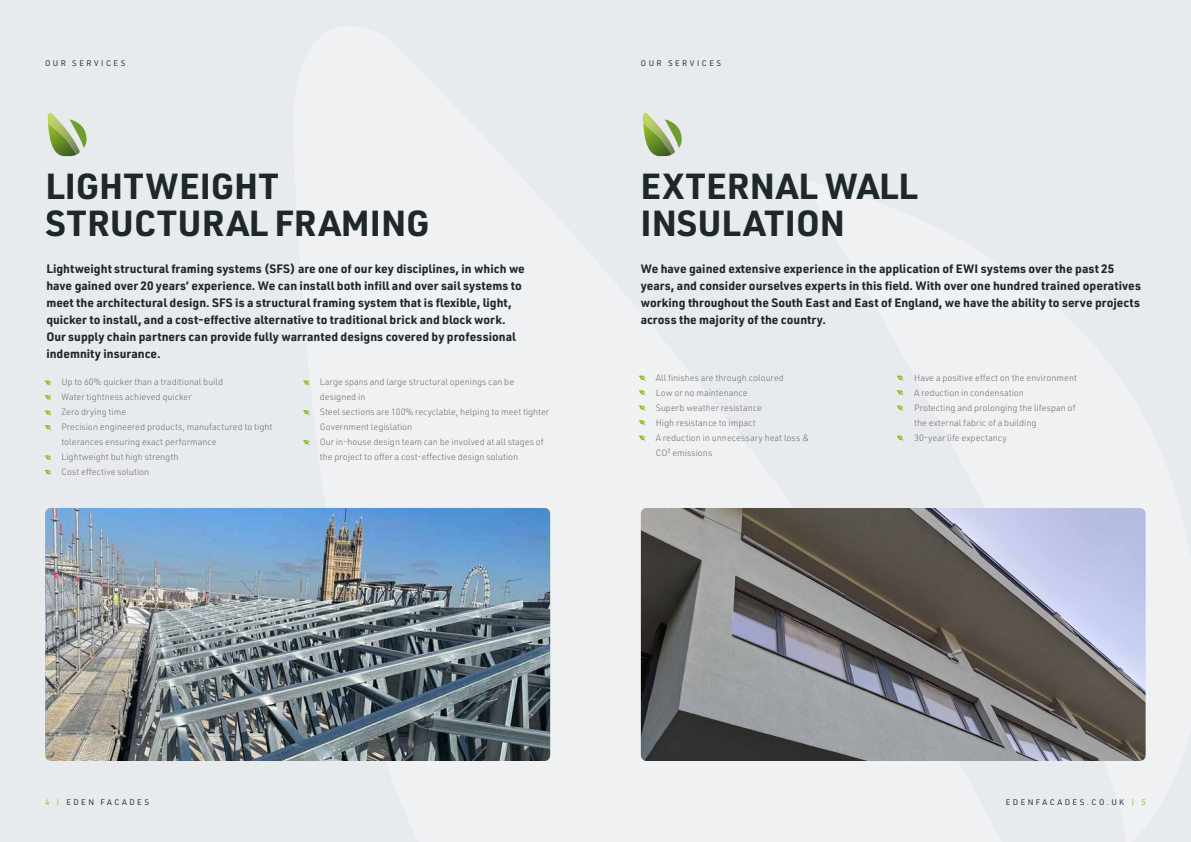
<style>
.page{position:relative;width:1191px;height:842px;background:#e8ebed}
.page>*{position:absolute;margin:0;border:0;box-sizing:border-box;transform-origin:0 0}
.t1{font:700 35.5px/37px "URWDIN";color:#1e282c}
.t2{font:700 12px/17px "URWDIN";color:#1e282c}
.t3{font:300 9px/15px "URWDIN";color:#706f6f}
.t4{font:8px "URWDIN";letter-spacing:.3em;color:#1e282c}
.s1{color:#89bd24}
</style>
<div class="page">
<svg style="left:643px;top:113px;width:39px;height:43px"></svg>
<svg style="left:639px;top:375px;width:6px;height:6px"></svg>
<svg style="left:896px;top:375px;width:7px;height:6px"></svg>
<svg style="left:639px;top:405px;width:6px;height:6px"></svg>
<svg style="left:896px;top:405px;width:7px;height:6px"></svg>
<svg style="left:638px;top:390px;width:7px;height:6px"></svg>
<svg style="left:896px;top:390px;width:7px;height:6px"></svg>
<svg style="left:638px;top:420px;width:7px;height:6px"></svg>
<svg style="left:638px;top:435px;width:7px;height:6px"></svg>
<svg style="left:896px;top:435px;width:7px;height:6px"></svg>
<img style="left:641px;top:508px;width:504px;height:253px">
<svg style="left:48px;top:113px;width:39px;height:43px"></svg>
<svg style="left:44px;top:380px;width:7px;height:6px"></svg>
<svg style="left:303px;top:380px;width:7px;height:6px"></svg>
<svg style="left:44px;top:410px;width:7px;height:6px"></svg>
<svg style="left:44px;top:455px;width:7px;height:6px"></svg>
<svg style="left:44px;top:395px;width:7px;height:6px"></svg>
<svg style="left:303px;top:410px;width:7px;height:6px"></svg>
<svg style="left:44px;top:425px;width:7px;height:6px"></svg>
<svg style="left:303px;top:440px;width:7px;height:6px"></svg>
<svg style="left:44px;top:469px;width:7px;height:6px"></svg>
<img style="left:45px;top:508px;width:505px;height:253px">
<p class="t4" style="left:45px;top:57px;width:82px">OUR SERVICES</p>
<h1 class="t1" style="left:45px;top:166px;width:386px">LIGHTWEIGHT<br>STRUCTURAL FRAMING</h1>
<p class="t2" style="left:46px;top:259px;width:480px">Lightweight structural framing systems (SFS) are one of our key disciplines, in which we have gained over 20 years’ experience. We can install both infill and over sail systems to meet the architectural design. SFS is a structural framing system that is flexible, light, quicker to install, and a cost-effective alternative to traditional brick and block work.<br>Our supply chain partners can provide fully warranted designs covered by professional indemnity insurance.</p>
<p class="t3" style="left:61px;top:374px;width:213px">Up to 60% quicker than a traditional build<br>Water tightness achieved quicker<br>Zero drying time<br>Precision engineered products, manufactured to tight tolerances ensuring exact performance<br>Lightweight but high strength<br>Cost effective solution</p>
<p class="t3" style="left:320px;top:374px;width:231px">Large spans and large structural openings can be designed in<br>Steel sections are 100% recyclable, helping to meet tighter Government legislation<br>Our in-house design team can be involved at all stages of the project to offer a cost-effective design solution</p>
<p class="t4" style="left:641px;top:57px;width:82px">OUR SERVICES</p>
<h1 class="t1" style="left:640px;top:166px;width:279px">EXTERNAL WALL<br>INSULATION</h1>
<p class="t2" style="left:641px;top:259px;width:502px">We have gained extensive experience in the application of EWI systems over the past 25 years, and consider ourselves experts in this field. With over one hundred trained operatives working throughout the South East and East of England, we have the ability to serve projects across the majority of the country.</p>
<p class="t3" style="left:656px;top:370px;width:155px">All finishes are through coloured<br>Low or no maintenance<br>Superb weather resistance<br>High resistance to impact<br>A reduction in unnecessary heat loss &amp;<br>CO² emissions</p>
<p class="t3" style="left:914px;top:370px;width:164px">Have a positive effect on the environment A reduction in condensation<br>Protecting and prolonging the lifespan of the external fabric of a building<br>30-year life expectancy</p>
<p class="t4" style="left:45px;top:797px;width:106px"><span class="s1">4 |</span> EDEN FACADES</p>
<p class="t4" style="left:1005px;top:797px;width:141px">EDENFACADES.CO.UK <span class="s1">| 5</span></p>
</div>
